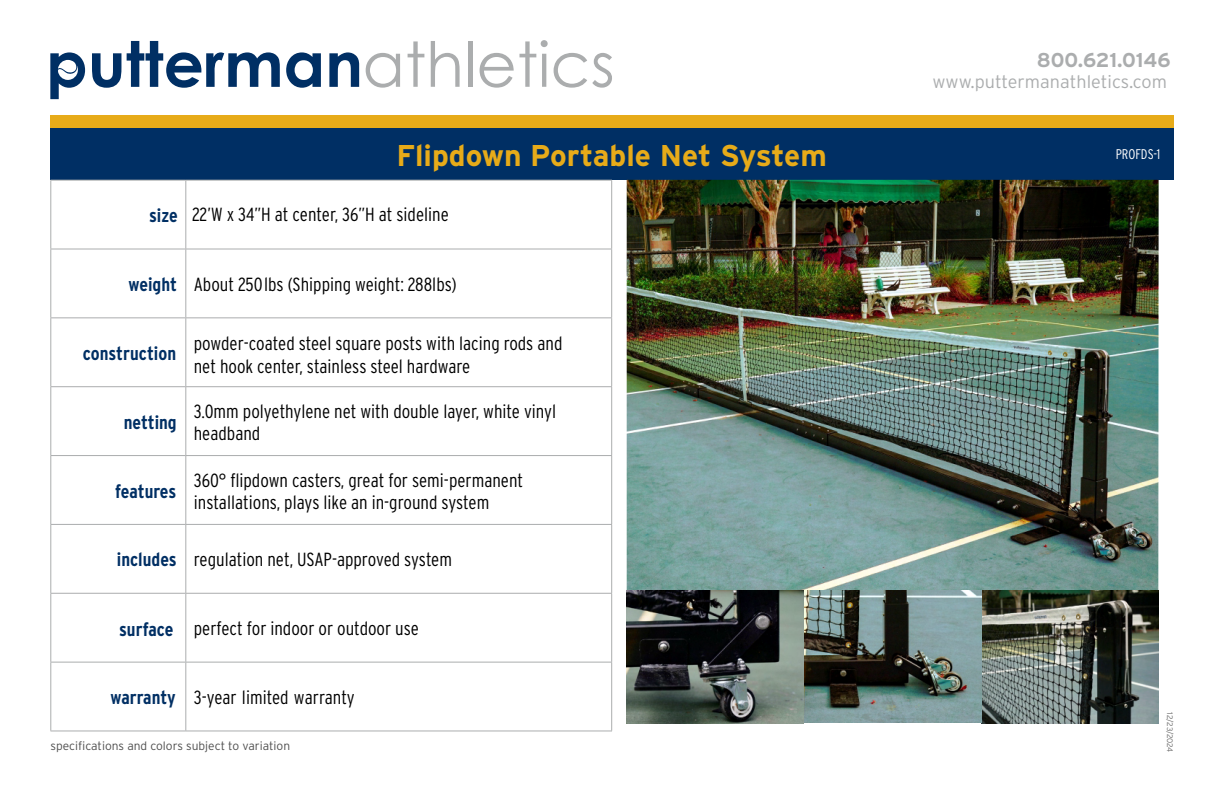
<style>
.page{position:relative;width:1224px;height:792px;background:#fff}
.page>*{position:absolute;margin:0;border:0;box-sizing:border-box;transform-origin:0 0}
.t1{font:700 30px "Interstate";color:#e7ab19}
.t2{font:700 20px "Interstate";color:#abadae}
.t3{font:300 19px/22px "Interstate Condensed";color:#000}
.t4{font:700 19px "Interstate Condensed";color:#002f64}
.t5{font:300 18px "Interstate";color:#abadae}
.t6{font:300 14px "Interstate Condensed";color:#fff}
.t7{font:300 12px "Interstate";color:#4e4e4e}
.t8{font:300 8px "Interstate";letter-spacing:-.02em;color:#6b6b6b}
.s1{font-weight:700;color:#002f64}
</style>
<div class="page">
<svg style="left:366px;top:53px;width:34px;height:35px"></svg>
<svg style="left:408px;top:41px;width:16px;height:46px"></svg>
<svg style="left:431px;top:41px;width:29px;height:46px"></svg>
<hr style="left:468px;top:41px;width:4px;height:46px;background:#abadae">
<svg style="left:480px;top:53px;width:34px;height:35px"></svg>
<svg style="left:520px;top:40px;width:28px;height:47px"></svg>
<svg style="left:554px;top:53px;width:58px;height:35px"></svg>
<svg style="left:92px;top:53px;width:29px;height:35px"></svg>
<svg style="left:127px;top:41px;width:153px;height:47px"></svg>
<svg style="left:286px;top:52px;width:35px;height:36px"></svg>
<svg style="left:329px;top:52px;width:30px;height:35px"></svg>
<svg style="left:50px;top:52px;width:35px;height:47px"></svg>
<div style="left:50px;top:115px;width:1124px;height:13px;background:#e7ab19"></div>
<div style="left:50px;top:128px;width:1124px;height:52px;background:#002f64"></div>
<hr style="left:50px;top:180px;width:136px;height:1px;background:#abadae">
<hr style="left:50px;top:181px;width:1px;height:68px;background:#abadae">
<hr style="left:186px;top:180px;width:426px;height:1px;background:#abadae">
<hr style="left:185px;top:181px;width:1px;height:68px;background:#abadae">
<hr style="left:611px;top:181px;width:1px;height:68px;background:#abadae">
<hr style="left:50px;top:249px;width:136px;height:1px;background:#abadae">
<hr style="left:50px;top:249px;width:1px;height:69px;background:#abadae">
<hr style="left:186px;top:249px;width:426px;height:1px;background:#abadae">
<hr style="left:185px;top:249px;width:1px;height:69px;background:#abadae">
<hr style="left:611px;top:249px;width:1px;height:69px;background:#abadae">
<hr style="left:50px;top:318px;width:136px;height:1px;background:#abadae">
<hr style="left:50px;top:318px;width:1px;height:68px;background:#abadae">
<hr style="left:186px;top:318px;width:426px;height:1px;background:#abadae">
<hr style="left:185px;top:318px;width:1px;height:68px;background:#abadae">
<hr style="left:611px;top:318px;width:1px;height:68px;background:#abadae">
<hr style="left:50px;top:386px;width:136px;height:1px;background:#abadae">
<hr style="left:50px;top:387px;width:1px;height:68px;background:#abadae">
<hr style="left:186px;top:386px;width:426px;height:1px;background:#abadae">
<hr style="left:185px;top:387px;width:1px;height:68px;background:#abadae">
<hr style="left:611px;top:387px;width:1px;height:68px;background:#abadae">
<hr style="left:50px;top:455px;width:136px;height:1px;background:#abadae">
<hr style="left:50px;top:456px;width:1px;height:68px;background:#abadae">
<hr style="left:186px;top:455px;width:426px;height:1px;background:#abadae">
<hr style="left:185px;top:456px;width:1px;height:68px;background:#abadae">
<hr style="left:611px;top:456px;width:1px;height:68px;background:#abadae">
<hr style="left:50px;top:524px;width:136px;height:1px;background:#abadae">
<hr style="left:50px;top:525px;width:1px;height:68px;background:#abadae">
<hr style="left:186px;top:524px;width:426px;height:1px;background:#abadae">
<hr style="left:185px;top:525px;width:1px;height:68px;background:#abadae">
<hr style="left:611px;top:525px;width:1px;height:68px;background:#abadae">
<hr style="left:50px;top:593px;width:136px;height:1px;background:#abadae">
<hr style="left:50px;top:594px;width:1px;height:68px;background:#abadae">
<hr style="left:186px;top:593px;width:426px;height:1px;background:#abadae">
<hr style="left:185px;top:594px;width:1px;height:68px;background:#abadae">
<hr style="left:611px;top:594px;width:1px;height:68px;background:#abadae">
<hr style="left:50px;top:662px;width:136px;height:1px;background:#abadae">
<hr style="left:50px;top:662px;width:1px;height:69px;background:#abadae">
<hr style="left:186px;top:662px;width:426px;height:1px;background:#abadae">
<hr style="left:185px;top:662px;width:1px;height:69px;background:#abadae">
<hr style="left:611px;top:662px;width:1px;height:69px;background:#abadae">
<hr style="left:50px;top:731px;width:136px;height:1px;background:#abadae">
<hr style="left:186px;top:731px;width:426px;height:1px;background:#abadae">
<img style="left:627px;top:180px;width:532px;height:543px">
<p class="t2" style="left:1037px;top:51px;width:135px">800.621.0146</p>
<p class="t5" style="left:932px;top:74px;width:236px">www.puttermanathletics.com</p>
<h1 class="t1" style="left:396px;top:142px;width:432px">Flipdown Portable Net System</h1>
<p class="t6" style="left:1116px;top:148px;width:46px">PROFDS-1</p>
<p class="t3" style="left:149px;top:204px;width:301px"><span class="s1">size</span> 22’W x 34”H at center, 36”H at sideline</p>
<p class="t3" style="left:129px;top:274px;width:330px"><span class="s1">weight</span> About 250lbs (Shipping weight: 288lbs)</p>
<p class="t4" style="left:83px;top:345px;width:95px">construction</p>
<p class="t3" style="left:194px;top:333px;width:370px;line-height:22.8px">powder-coated steel square posts with lacing rods and net hook center, stainless steel hardware</p>
<p class="t4" style="left:124px;top:414px;width:55px">netting</p>
<p class="t3" style="left:194px;top:401px;width:364px">3.0mm polyethylene net with double layer, white vinyl headband</p>
<p class="t4" style="left:115px;top:482px;width:63px">features</p>
<p class="t3" style="left:194px;top:470px;width:331px">360° flipdown casters, great for semi-permanent installations, plays like an in-ground system</p>
<p class="t3" style="left:117px;top:550px;width:337px"><span class="s1">includes</span> regulation net, USAP-approved system</p>
<p class="t3" style="left:119px;top:618px;width:301px"><span class="s1">surface</span> perfect for indoor or outdoor use</p>
<p class="t3" style="left:111px;top:687px;width:246px"><span class="s1">warranty</span> 3-year limited warranty</p>
<p class="t7" style="left:50px;top:740px;width:241px">specifications and colors subject to variation</p>
<p class="t8" style="left:1174px;top:712px;width:42px;rotate:90deg">12/23/2024</p>
</div>
